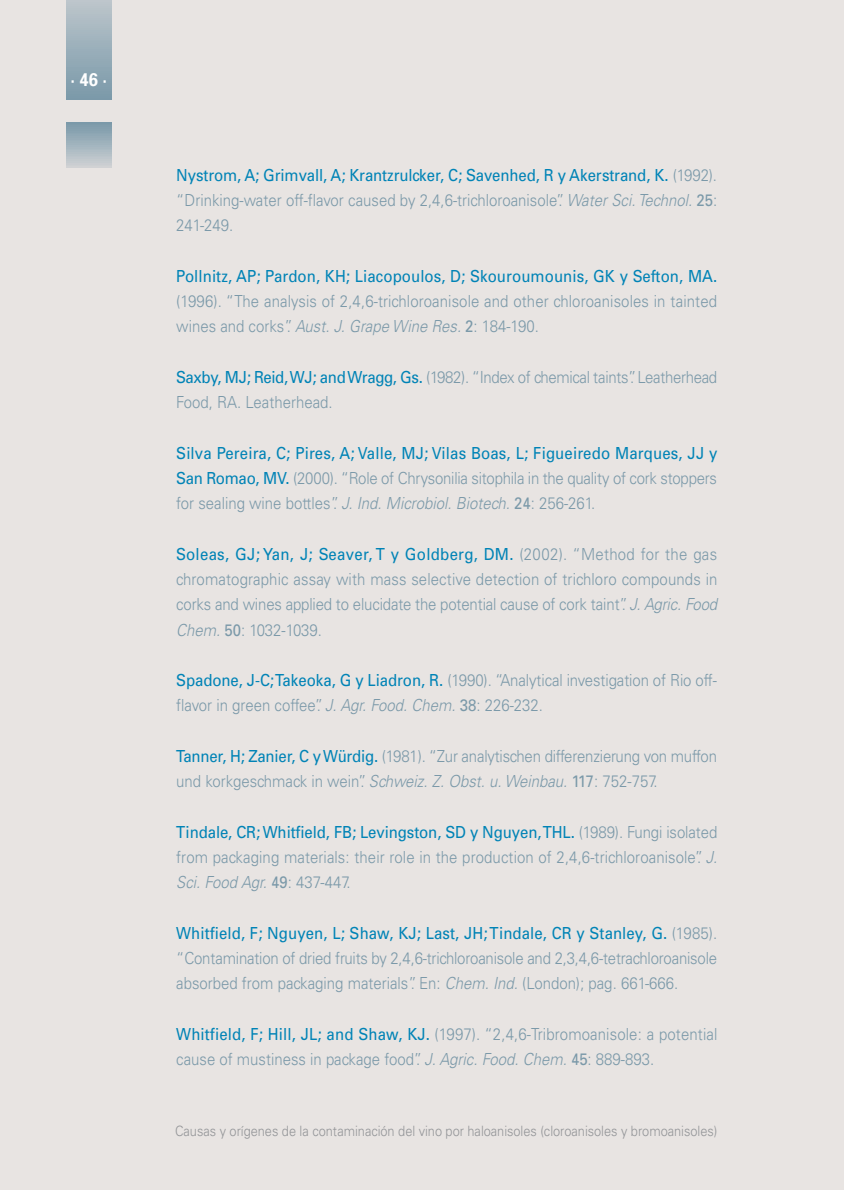
<style>
.page{position:relative;width:844px;height:1190px;background:#fff}
.page>*{position:absolute;margin:0;border:0;box-sizing:border-box;transform-origin:0 0}
.t1{font:700 18.38px "Univers";color:#fff;scale:.9 1}
.t2{font:300 16.62px/25.2px "Univers";color:#7b99a9;scale:.9 1}
.t3{font:300 16.62px/25.2px "Univers";letter-spacing:-.02em;color:#7b99a9;scale:.9 1}
.t4{font:16.62px "Univers";letter-spacing:.005em;color:#0083b6;scale:.9 1}
.t5{font:300 14.17px "Univers";color:#939598;scale:.9 1}
.s1{font-weight:400;color:#0083b6}
.s2{font-style:italic}
.s3{font-weight:400}
</style>
<div class="page">
<div style="left:0;top:0;width:843px;height:1190px;background:#e8e4e2"></div>
<hr style="left:66px;top:0;width:45px;height:2px;background:#bec6cc">
<hr style="left:66px;top:2px;width:45px;height:2px;background:#bcc5cb">
<hr style="left:66px;top:4px;width:45px;height:2px;background:#bbc4ca">
<hr style="left:66px;top:6px;width:45px;height:2px;background:#b9c3c9">
<hr style="left:66px;top:8px;width:45px;height:2px;background:#b7c2c8">
<hr style="left:66px;top:10px;width:45px;height:2px;background:#b6c1c7">
<hr style="left:66px;top:12px;width:45px;height:2px;background:#b5c1c7">
<hr style="left:66px;top:14px;width:45px;height:2px;background:#b3bfc6">
<hr style="left:66px;top:16px;width:45px;height:2px;background:#b2bec6">
<hr style="left:66px;top:18px;width:45px;height:2px;background:#b0bdc5">
<hr style="left:66px;top:20px;width:45px;height:2px;background:#afbcc4">
<hr style="left:66px;top:22px;width:45px;height:2px;background:#aebcc4">
<hr style="left:66px;top:24px;width:45px;height:2px;background:#acbbc3">
<hr style="left:66px;top:26px;width:45px;height:2px;background:#abbac2">
<hr style="left:66px;top:28px;width:45px;height:2px;background:#a9b9c1">
<hr style="left:66px;top:30px;width:45px;height:2px;background:#a7b8c1">
<hr style="left:66px;top:32px;width:45px;height:2px;background:#a7b7c0">
<hr style="left:66px;top:34px;width:45px;height:1px;background:#a5b6c0">
<hr style="left:66px;top:36px;width:45px;height:1px;background:#a3b5bf">
<hr style="left:66px;top:38px;width:45px;height:1px;background:#a2b4be">
<hr style="left:66px;top:40px;width:45px;height:1px;background:#a0b3bd">
<hr style="left:66px;top:42px;width:45px;height:1px;background:#9fb2bc">
<hr style="left:66px;top:44px;width:45px;height:1px;background:#9eb1bc">
<hr style="left:66px;top:46px;width:45px;height:1px;background:#9db1bb">
<hr style="left:66px;top:48px;width:45px;height:1px;background:#9bb0bb">
<hr style="left:66px;top:49px;width:45px;height:2px;background:#99aeba">
<hr style="left:66px;top:51px;width:45px;height:2px;background:#98adb9">
<hr style="left:66px;top:53px;width:45px;height:2px;background:#97adb9">
<hr style="left:66px;top:55px;width:45px;height:2px;background:#96acb8">
<hr style="left:66px;top:57px;width:45px;height:2px;background:#95abb7">
<hr style="left:66px;top:59px;width:45px;height:2px;background:#93aab6">
<hr style="left:66px;top:61px;width:45px;height:2px;background:#92a9b5">
<hr style="left:66px;top:63px;width:45px;height:2px;background:#91a9b5">
<hr style="left:66px;top:65px;width:45px;height:2px;background:#90a8b5">
<hr style="left:66px;top:67px;width:45px;height:2px;background:#8da6b3">
<hr style="left:66px;top:69px;width:45px;height:2px;background:#8da6b3">
<hr style="left:66px;top:71px;width:45px;height:2px;background:#8ba5b2">
<hr style="left:66px;top:73px;width:45px;height:2px;background:#8aa4b1">
<hr style="left:66px;top:75px;width:45px;height:2px;background:#89a3b1">
<hr style="left:66px;top:77px;width:45px;height:2px;background:#88a2b0">
<hr style="left:66px;top:79px;width:45px;height:2px;background:#86a1af">
<hr style="left:66px;top:81px;width:45px;height:2px;background:#85a0af">
<hr style="left:66px;top:83px;width:45px;height:2px;background:#849fae">
<hr style="left:66px;top:85px;width:45px;height:1px;background:#839fae">
<hr style="left:66px;top:87px;width:45px;height:1px;background:#829ead">
<hr style="left:66px;top:89px;width:45px;height:1px;background:#819dac">
<hr style="left:66px;top:91px;width:45px;height:1px;background:#7f9cab">
<hr style="left:66px;top:93px;width:45px;height:1px;background:#7f9cab">
<hr style="left:66px;top:95px;width:45px;height:1px;background:#7d9baa">
<hr style="left:66px;top:97px;width:45px;height:1px;background:#7c9aaa">
<hr style="left:66px;top:99px;width:45px;height:1px;background:#7b99a9">
<hr style="left:66px;top:122px;width:45px;height:2px;background:#7b99a9">
<hr style="left:66px;top:124px;width:45px;height:2px;background:#7e9baa">
<hr style="left:66px;top:126px;width:45px;height:1px;background:#819dac">
<hr style="left:66px;top:127px;width:45px;height:2px;background:#849fae">
<hr style="left:66px;top:129px;width:45px;height:2px;background:#86a1af">
<hr style="left:66px;top:131px;width:45px;height:2px;background:#89a3b1">
<hr style="left:66px;top:133px;width:45px;height:1px;background:#8da6b3">
<hr style="left:66px;top:135px;width:45px;height:1px;background:#90a8b5">
<hr style="left:66px;top:136px;width:45px;height:2px;background:#94aab6">
<hr style="left:66px;top:138px;width:45px;height:2px;background:#97acb8">
<hr style="left:66px;top:140px;width:45px;height:2px;background:#9aafba">
<hr style="left:66px;top:142px;width:45px;height:1px;background:#9db1bb">
<hr style="left:66px;top:143px;width:45px;height:2px;background:#a0b3bd">
<hr style="left:66px;top:145px;width:45px;height:2px;background:#a4b6c0">
<hr style="left:66px;top:147px;width:45px;height:2px;background:#a8b8c1">
<hr style="left:66px;top:149px;width:45px;height:1px;background:#abbbc3">
<hr style="left:66px;top:151px;width:45px;height:1px;background:#afbdc5">
<hr style="left:66px;top:152px;width:45px;height:2px;background:#b3bfc6">
<hr style="left:66px;top:154px;width:45px;height:2px;background:#b7c2c8">
<hr style="left:66px;top:156px;width:45px;height:2px;background:#bbc4ca">
<hr style="left:66px;top:158px;width:45px;height:1px;background:#bec6cc">
<hr style="left:66px;top:159px;width:45px;height:2px;background:#c2c9cd">
<hr style="left:66px;top:161px;width:45px;height:2px;background:#c5cbcf">
<hr style="left:66px;top:163px;width:45px;height:2px;background:#cacdd1">
<hr style="left:66px;top:165px;width:45px;height:1px;background:#cdd0d2">
<hr style="left:66px;top:167px;width:45px;height:1px;background:#d1d2d4">
<p class="t1" style="left:70px;top:72px;width:42px">· 46 ·</p>
<p class="t2" style="left:176px;top:164px;width:602px;text-align:justify"><span class="s1">Nystrom, A; Grimvall, A; Krantzrulcker, C; Savenhed, R y Akerstrand, K.</span> (1992). “Drinking-water off-flavor caused by 2,4,6-trichloroanisole”. <span class="s2">Water Sci.Technol.</span> <span class="s3">25</span>:<br>241-249.</p>
<p class="t4" style="left:176px;top:270px;width:602px">Pollnitz, AP; Pardon, KH; Liacopoulos, D; Skouroumounis, GK y Sefton, MA.</p>
<p class="t2" style="left:176px;top:290px;width:602px">(1996). “The analysis of 2,4,6-trichloroanisole and other chloroanisoles in tainted wines and corks”. <span class="s2">Aust. J. Grape Wine Res.</span><span class="s3">2</span>: 184-190.</p>
<p class="t3" style="left:176px;top:366px;width:602px"><span class="s1">Saxby, MJ; Reid, WJ; and Wragg, Gs.</span> (1982). “Index of chemical taints”. Leatherhead<br>Food, RA. Leatherhead.</p>
<p class="t2" style="left:176px;top:442px;width:603px;text-align:justify"><span class="s1">Silva Pereira, C; Pires, A; Valle, MJ; Vilas Boas, L; Figueiredo Marques, JJ y San Romao, MV.</span> (2000). “Role of Chrysonilia sitophila in the quality of cork stoppers for sealing wine bottles”. <span class="s2">J. Ind. Microbiol. Biotech.</span><span class="s3">24</span>: 256-261.</p>
<p class="t2" style="left:176px;top:543px;width:606px"><span class="s1">Soleas, GJ; Yan, J; Seaver, T y Goldberg, DM.</span> (2002). “Method for the gas chromatographic assay with mass selective detection of trichloro compounds in corks and wines applied to elucidate the potential cause of cork taint”. <span class="s2">J.Agric.Food Chem.</span><span class="s3">50</span>: 1032-1039.</p>
<p class="t2" style="left:176px;top:669px;width:602px"><span class="s1">Spadone, J-C; Takeoka, G y Liadron, R.</span> (1990). “Analytical investigation of Rio off&shy;flavor in green coffee”. <span class="s2">J.Agr. Food. Chem.</span><span class="s3">38</span>: 226-232.</p>
<p class="t2" style="left:176px;top:745px;width:602px"><span class="s1">Tanner, H; Zanier, C y Würdig.</span> (1981). “Zur analytischen differenzierung von muffon und korkgeschmack in wein”. <span class="s2">Schweiz. Z. Obst. u.Weinbau.</span> <span class="s3">117</span>: 752-757.</p>
<p class="t2" style="left:176px;top:821px;width:606px"><span class="s1">Tindale, CR; Whitfield, FB; Levingston, SD y Nguyen, THL.</span> (1989). Fungi isolated from packaging materials: their role in the production of 2,4,6-trichloroanisole”. <span class="s2">J.<br>Sci. Food Agr.</span> <span class="s3">49</span>: 437-447.</p>
<p class="t2" style="left:176px;top:922px;width:602px;text-align:justify"><span class="s1">Whitfield, F; Nguyen, L; Shaw, KJ; Last, JH; Tindale, CR y Stanley, G.</span> (1985). “Contamination of dried fruits by 2,4,6-trichloroanisole and 2,3,4,6-tetrachloroanisole absorbed from packaging materials”. En: <span class="s2">Chem. Ind.</span> (London); pag. 661-666.</p>
<p class="t2" style="left:176px;top:1023px;width:602px"><span class="s1">Whitfield, F; Hill, JL; and Shaw, KJ.</span> (1997). “2,4,6-Tribromoanisole: a potential cause of mustiness in package food”. <span class="s2">J.Agric. Food. Chem.</span><span class="s3">45</span>: 889-893.</p>
<p class="t5" style="left:175px;top:1126px;width:604px">Causas y orígenes de la contaminación del vino por haloanisoles (cloroanisoles y bromoanisoles)</p>
</div>
